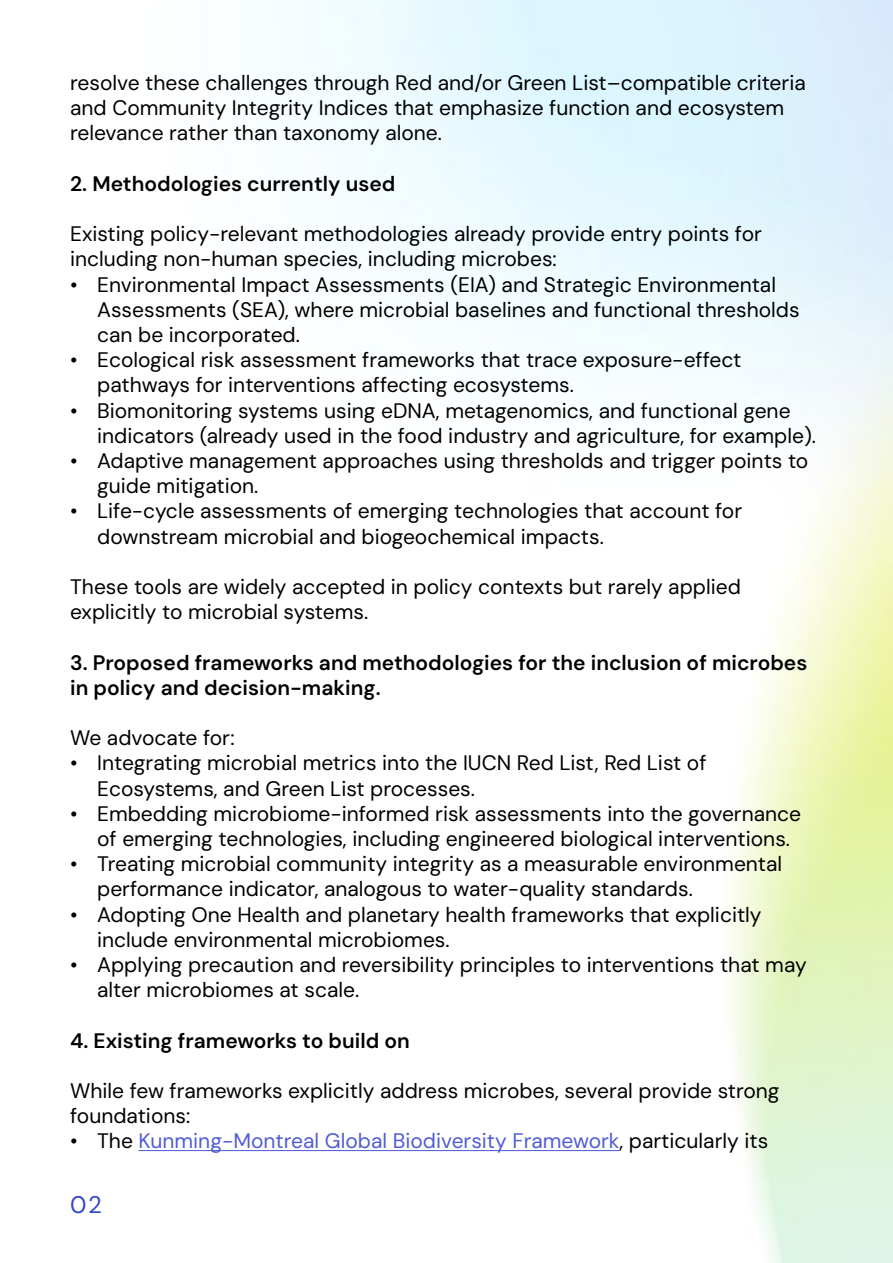
<style>
.page{position:relative;width:893px;height:1263px;background:#fff}
.page>*{position:absolute;margin:0;border:0;box-sizing:border-box;transform-origin:0 0}
.t1{font:24px "DM Sans";color:#3446ca}
.t2{font:21px/25.2px "DM Sans";color:#000}
.t3{font:600 21px/25.2px "DM Sans";color:#000}
.t4{font:21px "DM Sans";color:#4f5cd6}
.s1{color:#000}
</style>
<div class="page">
<hr style="left:139px;top:1150px;width:480px;height:1px;background:#4f5cd6">
<p class="t2" style="left:70px;top:70px;width:737px">resolve these challenges through Red and/or Green List–compatible criteria and Community Integrity Indices that emphasize function and ecosystem relevance rather than taxonomy alone.</p>
<p class="t3" style="left:70px;top:171px;width:327px">2. Methodologies currently used</p>
<p class="t2" style="left:70px;top:221px;width:693px">Existing policy-relevant methodologies already provide entry points for including non-human species, including microbes:</p>
<p class="t2" style="left:97px;top:272px;width:704px;text-indent:-27px">• Environmental Impact Assessments (EIA) and Strategic Environmental<br>Assessments (SEA), where microbial baselines and functional thresholds can be incorporated.</p>
<p class="t2" style="left:97px;top:347px;width:646px;text-indent:-27px">• Ecological risk assessment frameworks that trace exposure-effect pathways for interventions affecting ecosystems.</p>
<p class="t2" style="left:97px;top:398px;width:720px;text-indent:-27px">• Biomonitoring systems using eDNA, metagenomics, and functional gene indicators (already used in the food industry and agriculture, for example).</p>
<p class="t2" style="left:97px;top:448px;width:713px;text-indent:-27px">• Adaptive management approaches using thresholds and trigger points to guide mitigation.</p>
<p class="t2" style="left:97px;top:498px;width:646px;text-indent:-27px">• Life-cycle assessments of emerging technologies that account for downstream microbial and biogeochemical impacts.</p>
<p class="t2" style="left:70px;top:574px;width:672px">These tools are widely accepted in policy contexts but rarely applied explicitly to microbial systems.</p>
<p class="t3" style="left:70px;top:650px;width:739px">3. Proposed frameworks and methodologies for the inclusion of microbes in policy and decision-making.</p>
<p class="t2" style="left:70px;top:725px;width:166px">We advocate for:</p>
<p class="t2" style="left:97px;top:750px;width:611px;text-indent:-27px">• Integrating microbial metrics into the IUCN Red List, Red List of<br>Ecosystems, and Green List processes.</p>
<p class="t2" style="left:97px;top:801px;width:705px;text-indent:-27px">• Embedding microbiome-informed risk assessments into the governance of emerging technologies, including engineered biological interventions.</p>
<p class="t2" style="left:97px;top:851px;width:687px;text-indent:-27px">• Treating microbial community integrity as a measurable environmental performance indicator, analogous to water-quality standards.</p>
<p class="t2" style="left:97px;top:902px;width:666px;text-indent:-27px">• Adopting One Health and planetary health frameworks that explicitly include environmental microbiomes.</p>
<p class="t2" style="left:97px;top:952px;width:711px;text-indent:-27px">• Applying precaution and reversibility principles to interventions that may alter microbiomes at scale.</p>
<p class="t3" style="left:70px;top:1028px;width:341px">4. Existing frameworks to build on</p>
<p class="t2" style="left:70px;top:1078px;width:711px">While few frameworks explicitly address microbes, several provide strong foundations:</p>
<p class="t4" style="left:70px;top:1128px;width:700px"><span class="s1">• The</span> Kunming-Montreal Global Biodiversity Framework<span class="s1">, particularly its</span></p>
<p class="t1" style="left:70px;top:1190px;width:33px">02</p>
</div>
